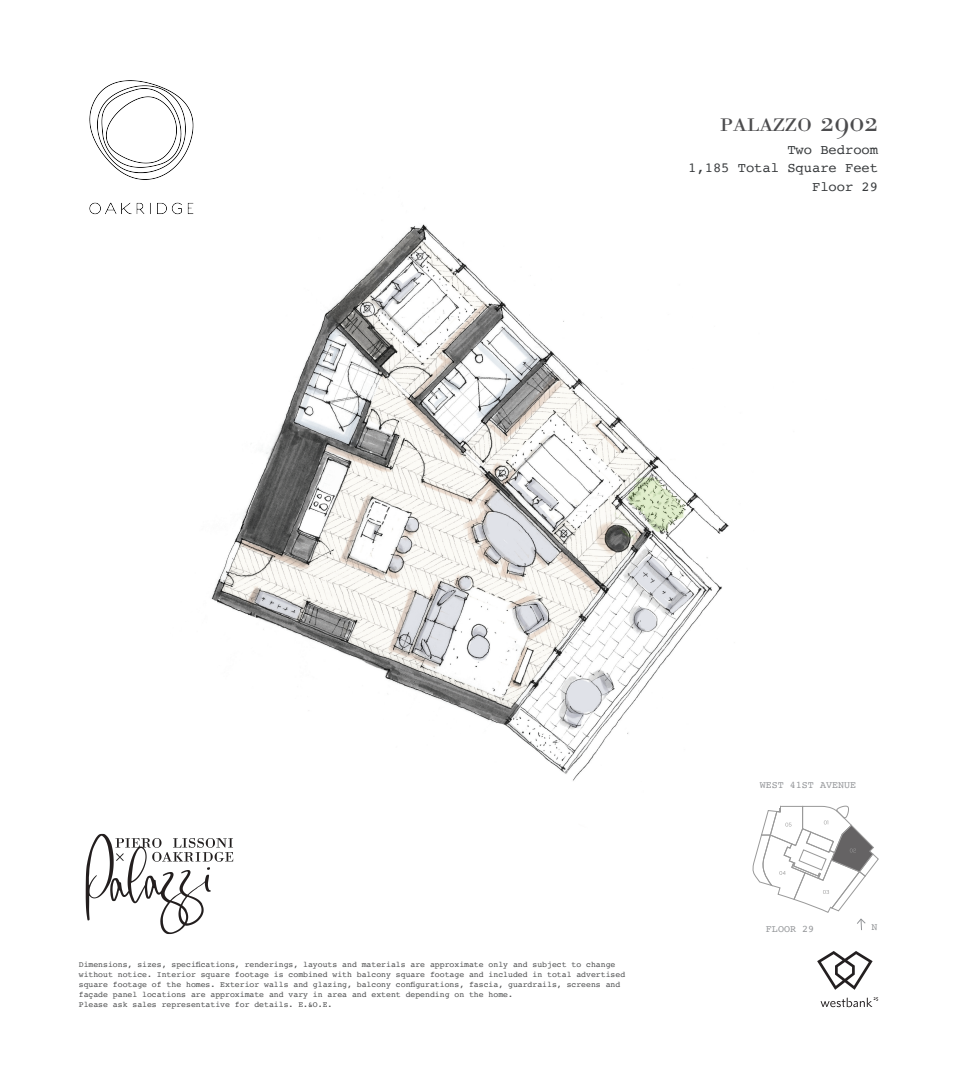
<style>
.page{position:relative;width:957px;height:1086px;background:#fff}
.page>*{position:absolute;margin:0;border:0;box-sizing:border-box;transform-origin:0 0}
.t1{font:28.75px "Bodoni BE Light Exp";color:#4c4c4e}
.t2{font:13.75px/18.8px "Courier";color:#373a3c;text-align:right}
.t3{font:10px "Courier";color:#939598}
.t4{font:8.12px/10px "Courier";color:#4b4c4d}
</style>
<div class="page">
<img style="left:211px;top:224px;width:668px;height:784px">
<svg style="left:856px;top:918px;width:9px;height:12px"></svg>
<svg style="left:752px;top:805px;width:126px;height:107px"></svg>
<svg style="left:817px;top:951px;width:55px;height:38px"></svg>
<svg style="left:820px;top:997px;width:58px;height:10px"></svg>
<img style="left:85px;top:790px;width:207px;height:187px">
<img style="left:89px;top:80px;width:105px;height:135px">
<h1 class="t1" style="left:719px;top:109px;width:160px">palazzo 2902</h1>
<h2 class="t2" style="left:688px;top:140px;width:191px">Two Bedroom<br>1,185 Total Square Feet<br>Floor 29</h2>
<p class="t4" style="left:79px;top:959px;width:547px">Dimensions, sizes, specifications, renderings, layouts and materials are approximate only and subject to change without notice. Interior square footage is combined with balcony square footage and included in total advertised square footage of the homes. Exterior walls and glazing, balcony configurations, fascia, guardrails, screens and façade panel locations are approximate and vary in area and extent depending on the home.<br>Please ask sales representative for details. E.&amp;O.E.</p>
<p class="t3" style="left:759px;top:777px;width:97px">WEST 41ST AVENUE</p>
<p class="t3" style="left:765px;top:921px;width:49px">FLOOR 29</p>
<p class="t3" style="left:871px;top:919px;width:7px">N</p>
</div>
